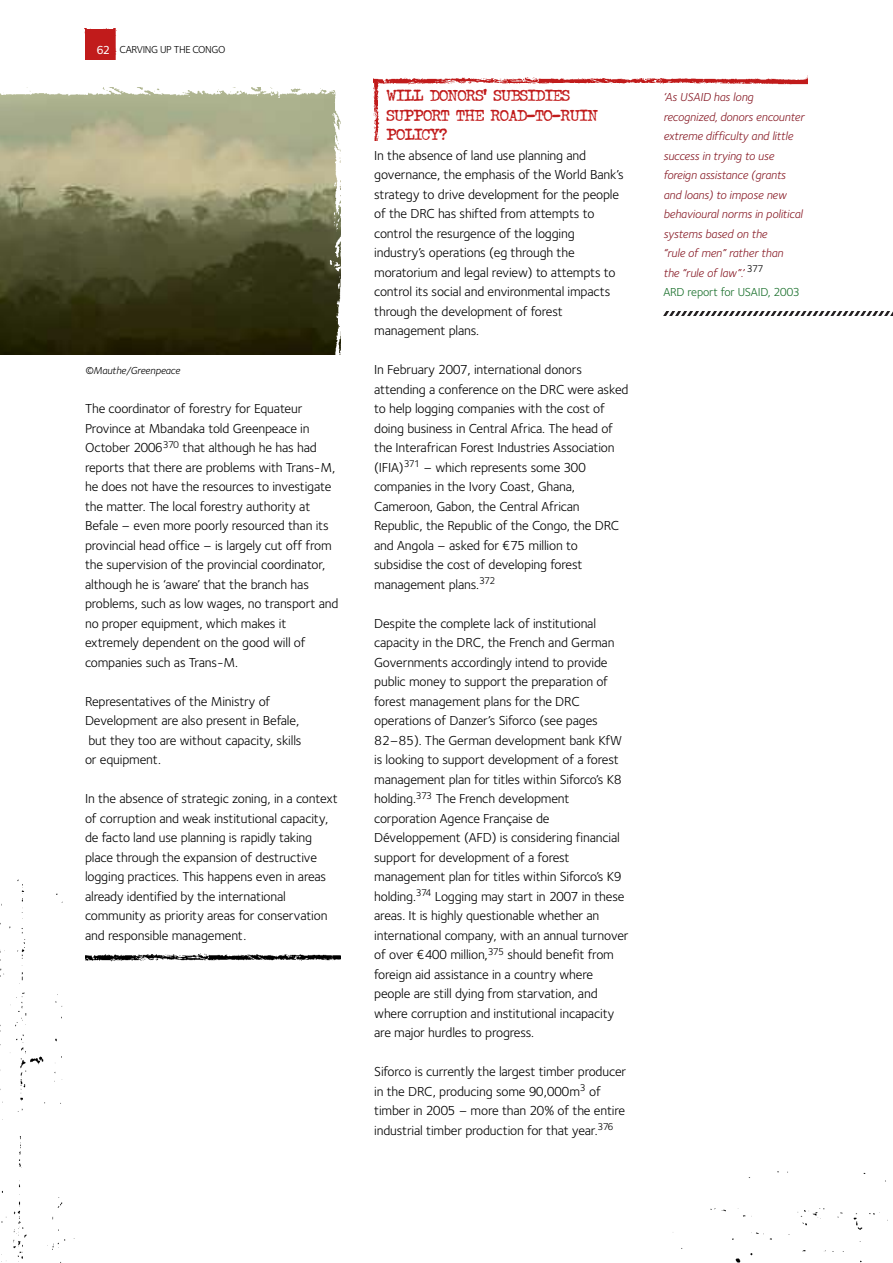
<style>
.page{position:relative;width:893px;height:1263px;background:#fff}
.page>*{position:absolute;margin:0;border:0;box-sizing:border-box;transform-origin:0 0}
.t1{font:700 15px/19.5px "John Doe";color:#c11b1b}
.t2{font:13.5px/19.5px "Foundry Sterling";letter-spacing:-.01em;color:#000}
.t3{font:italic 12px/19.5px "Foundry Sterling";letter-spacing:-.01em;color:#871a25}
.t4{font:10.5px "Foundry Sterling";letter-spacing:-.035em;color:#000}
.t5{font:italic 10.5px "Foundry Sterling";letter-spacing:-.01em;color:#000}
.s1{font-weight:500;font-size:12px;color:#fff}
.s2{font-style:normal;color:#1a702c}
</style>
<div class="page">
<div style="left:85px;top:30px;width:30px;height:30px;background:#c11b1b"></div>
<img style="left:85px;top:28px;width:30px;height:2px">
<img style="left:113px;top:29px;width:4px;height:31px">
<img style="left:373px;top:80px;width:7px;height:60px">
<img style="left:374px;top:75px;width:434px;height:11px">
<img style="left:93px;top:953px;width:247px;height:9px">
<svg style="left:663px;top:311px;width:230px;height:5px"></svg>
<img style="left:0;top:104px;width:327px;height:251px">
<img style="left:0;top:87px;width:327px;height:17px">
<img style="left:327px;top:90px;width:14px;height:265px">
<img style="left:672px;top:1171px;width:216px;height:92px">
<img style="left:0;top:879px;width:93px;height:384px">
<p class="t4" style="left:96px;top:46px;width:131px"><span class="s1">62</span> CARVING UP THE CONGO</p>
<p class="t5" style="left:85px;top:366px;width:97px">©Mauthe/Greenpeace</p>
<p class="t2" style="left:85px;top:400px;width:255px">The coordinator of forestry for Equateur Province at Mbandaka told Greenpeace in October 2006<sup>370</sup> that although he has had reports that there are problems with Trans-M, he does not have the resources to investigate the matter. The local forestry authority at Befale – even more poorly resourced than its provincial head office – is largely cut off from the supervision of the provincial coordinator, although he is ‘aware’ that the branch has problems, such as low wages, no transport and no proper equipment, which makes it extremely dependent on the good will of companies such as Trans-M.</p>
<p class="t2" style="left:85px;top:692px;width:218px">Representatives of the Ministry of<br>Development are also present in Befale, but they too are without capacity, skills or equipment.</p>
<p class="t2" style="left:85px;top:790px;width:254px">In the absence of strategic zoning, in a context of corruption and weak institutional capacity, de facto land use planning is rapidly taking place through the expansion of destructive logging practices. This happens even in areas already identified by the international community as priority areas for conservation and responsible management.</p>
<p class="t1" style="left:387px;top:86px;width:212px">WILL DONORS’ SUBSIDIES<br>SUPPORT THE ROAD-TO-RUIN<br>POLICY?</p>
<p class="t2" style="left:374px;top:146px;width:251px">In the absence of land use planning and governance, the emphasis of the World Bank’s strategy to drive development for the people of the DRC has shifted from attempts to control the resurgence of the logging industry’s operations (eg through the moratorium and legal review) to attempts to control its social and environmental impacts through the development of forest management plans.</p>
<p class="t2" style="left:374px;top:361px;width:256px">In February 2007, international donors attending a conference on the DRC were asked to help logging companies with the cost of doing business in Central Africa. The head of the Interafrican Forest Industries Association (IFIA)<sup>371</sup> – which represents some 300 companies in the Ivory Coast, Ghana, Cameroon, Gabon, the Central African Republic, the Republic of the Congo, the DRC and Angola – asked for ¤75 million to subsidise the cost of developing forest management plans.<sup>372</sup></p>
<p class="t2" style="left:374px;top:614px;width:256px">Despite the complete lack of institutional capacity in the DRC, the French and German Governments accordingly intend to provide public money to support the preparation of forest management plans for the DRC operations of Danzer’s Siforco (see pages 82–85). The German development bank KfW is looking to support development of a forest management plan for titles within Siforco’s K8 holding.<sup>373</sup> The French development corporation Agence Française de Développement (AFD) is considering financial support for development of a forest management plan for titles within Siforco’s K9 holding.<sup>374</sup> Logging may start in 2007 in these areas. It is highly questionable whether an international company, with an annual turnover of over ¤400 million,<sup>375</sup> should benefit from foreign aid assistance in a country where people are still dying from starvation, and where corruption and institutional incapacity are major hurdles to progress.</p>
<p class="t2" style="left:374px;top:1063px;width:253px">Siforco is currently the largest timber producer in the DRC, producing some 90,000m<sup>3</sup> of timber in 2005 – more than 20% of the entire industrial timber production for that year.<sup>376</sup></p>
<p class="t3" style="left:663px;top:88px;width:142px">‘As USAID has long recognized, donors encounter extreme difficulty and little success in trying to use foreign assistance (grants and loans) to impose new behavioural norms in political systems based on the<br>“rule of men” rather than<br>the “rule of law”.’ <sup>377<br></sup><span class="s2">ARD report for USAID, 2003</span></p>
</div>
